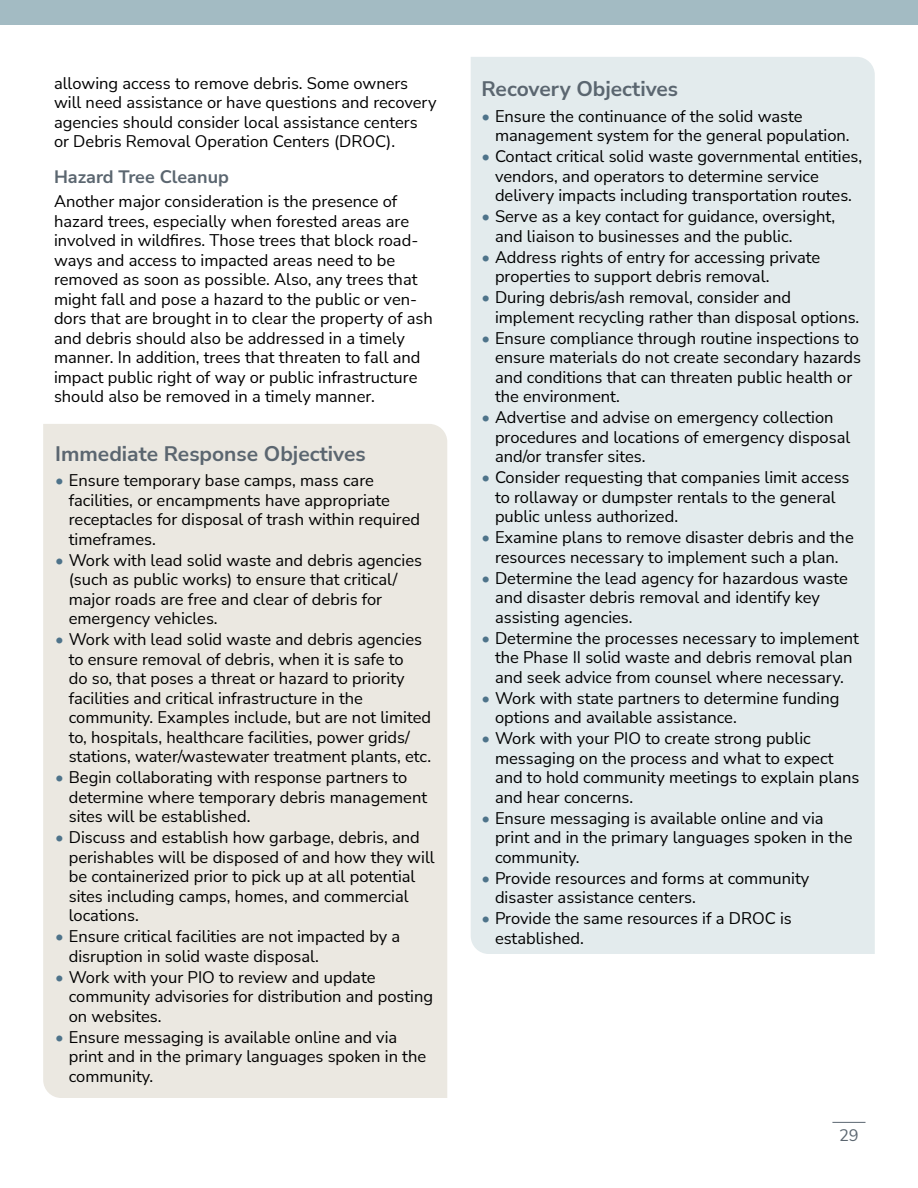
<style>
.page{position:relative;width:918px;height:1188px;background:#fff}
.page>*{position:absolute;margin:0;border:0;box-sizing:border-box;transform-origin:0 0}
.Pull_out_Heading_2{font:700 21px "Nunito Sans";color:#5b6670}
.Heading_4{font:700 18px "Nunito Sans";color:#5b6670}
.t1{font:16.5px/19.5px "Nunito Sans";color:#000}
.t2{font:16.5px "Nunito Sans";color:#5b6670}
.s1{color:#4e738a}
</style>
<div class="page">
<div style="left:0;top:0;width:918px;height:25px;background:#a3bbc3"></div>
<div style="left:43px;top:424px;width:404px;height:674px;background:#ebe8e1"></div>
<div style="left:471px;top:57px;width:404px;height:897px;background:#e3ebed"></div>
<hr style="left:832px;top:1122px;width:34px;height:1px;background:#5b6670">
<p class="t1" style="left:54px;top:73px;width:384px">allowing access to remove debris. Some owners will need assistance or have questions and recovery agencies should consider local assistance centers or Debris Removal Operation Centers (DROC).</p>
<p class="Heading_4" style="left:54px;top:164px;width:176px">Hazard Tree Cleanup</p>
<p class="t1" style="left:54px;top:191px;width:380px">Another major consideration is the presence of hazard trees, especially when forested areas are involved in wildfires. Those trees that block road&shy;ways and access to impacted areas need to be removed as soon as possible. Also, any trees that might fall and pose a hazard to the public or ven&shy;dors that are brought in to clear the property of ash and debris should also be addressed in a timely manner. In addition, trees that threaten to fall and impact public right of way or public infrastructure should also be removed in a timely manner.</p>
<p class="Pull_out_Heading_2" style="left:55px;top:439px;width:312px">Immediate Response Objectives</p>
<p class="t1" style="left:69px;top:470px;width:353px;text-indent:-14px"><span class="s1">•</span> Ensure temporary base camps, mass care facilities, or encampments have appropriate receptacles for disposal of trash within required timeframes.</p>
<p class="t1" style="left:69px;top:550px;width:355px;text-indent:-14px"><span class="s1">•</span> Work with lead solid waste and debris agencies (such as public works) to ensure that critical/ major roads are free and clear of debris for emergency vehicles.</p>
<p class="t1" style="left:69px;top:629px;width:364px;text-indent:-14px"><span class="s1">•</span> Work with lead solid waste and debris agencies to ensure removal of debris, when it is safe to<br>do so, that poses a threat or hazard to priority facilities and critical infrastructure in the community. Examples include, but are not limited to, hospitals, healthcare facilities, power grids/ stations, water/wastewater treatment plants, etc.</p>
<p class="t1" style="left:69px;top:767px;width:360px;text-indent:-14px"><span class="s1">•</span> Begin collaborating with response partners to determine where temporary debris management sites will be established.</p>
<p class="t1" style="left:69px;top:827px;width:368px;text-indent:-14px"><span class="s1">•</span> Discuss and establish how garbage, debris, and perishables will be disposed of and how they will be containerized prior to pick up at all potential sites including camps, homes, and commercial locations.</p>
<p class="t1" style="left:69px;top:926px;width:333px;text-indent:-14px"><span class="s1">•</span> Ensure critical facilities are not impacted by a disruption in solid waste disposal.</p>
<p class="t1" style="left:69px;top:967px;width:366px;text-indent:-14px"><span class="s1">•</span> Work with your PIO to review and update community advisories for distribution and posting on websites.</p>
<p class="t1" style="left:69px;top:1027px;width:359px;text-indent:-14px"><span class="s1">•</span> Ensure messaging is available online and via print and in the primary languages spoken in the community.</p>
<p class="Pull_out_Heading_2" style="left:482px;top:74px;width:198px">Recovery Objectives</p>
<p class="t1" style="left:495px;top:105px;width:356px;text-indent:-14px"><span class="s1">•</span> Ensure the continuance of the solid waste management system for the general population.</p>
<p class="t1" style="left:495px;top:146px;width:369px;text-indent:-14px"><span class="s1">•</span> Contact critical solid waste governmental entities, vendors, and operators to determine service delivery impacts including transportation routes.</p>
<p class="t1" style="left:495px;top:206px;width:342px;text-indent:-14px"><span class="s1">•</span> Serve as a key contact for guidance, oversight, and liaison to businesses and the public.</p>
<p class="t1" style="left:495px;top:246px;width:327px;text-indent:-14px"><span class="s1">•</span> Address rights of entry for accessing private properties to support debris removal.</p>
<p class="t1" style="left:495px;top:287px;width:366px;text-indent:-14px"><span class="s1">•</span> During debris/ash removal, consider and implement recycling rather than disposal options.</p>
<p class="t1" style="left:495px;top:327px;width:368px;text-indent:-14px"><span class="s1">•</span> Ensure compliance through routine inspections to ensure materials do not create secondary hazards and conditions that can threaten public health or the environment.</p>
<p class="t1" style="left:495px;top:407px;width:357px;text-indent:-14px"><span class="s1">•</span> Advertise and advise on emergency collection procedures and locations of emergency disposal and/or transfer sites.</p>
<p class="t1" style="left:495px;top:467px;width:356px;text-indent:-14px"><span class="s1">•</span> Consider requesting that companies limit access to rollaway or dumpster rentals to the general public unless authorized.</p>
<p class="t1" style="left:482px;top:527px;width:374px;text-align:center"><span class="s1">•</span> Examine plans to remove disaster debris and the resources necessary to implement such a plan.</p>
<p class="t1" style="left:495px;top:567px;width:354px;text-indent:-14px"><span class="s1">•</span> Determine the lead agency for hazardous waste and disaster debris removal and identify key assisting agencies.</p>
<p class="t1" style="left:482px;top:627px;width:379px;text-align:center"><span class="s1">•</span> Determine the processes necessary to implement the Phase II solid waste and debris removal plan and seek advice from counsel where necessary.</p>
<p class="t1" style="left:495px;top:687px;width:346px;text-indent:-14px"><span class="s1">•</span> Work with state partners to determine funding options and available assistance.</p>
<p class="t1" style="left:495px;top:728px;width:366px;text-indent:-14px"><span class="s1">•</span> Work with your PIO to create strong public messaging on the process and what to expect and to hold community meetings to explain plans and hear concerns.</p>
<p class="t1" style="left:495px;top:807px;width:359px;text-indent:-14px"><span class="s1">•</span> Ensure messaging is available online and via print and in the primary languages spoken in the community.</p>
<p class="t1" style="left:495px;top:867px;width:316px;text-indent:-14px"><span class="s1">•</span> Provide resources and forms at community disaster assistance centers.</p>
<p class="t1" style="left:495px;top:908px;width:298px;text-indent:-14px"><span class="s1">•</span> Provide the same resources if a DROC is established.</p>
<p class="t2" style="left:839px;top:1124px;width:21px">29</p>
</div>
